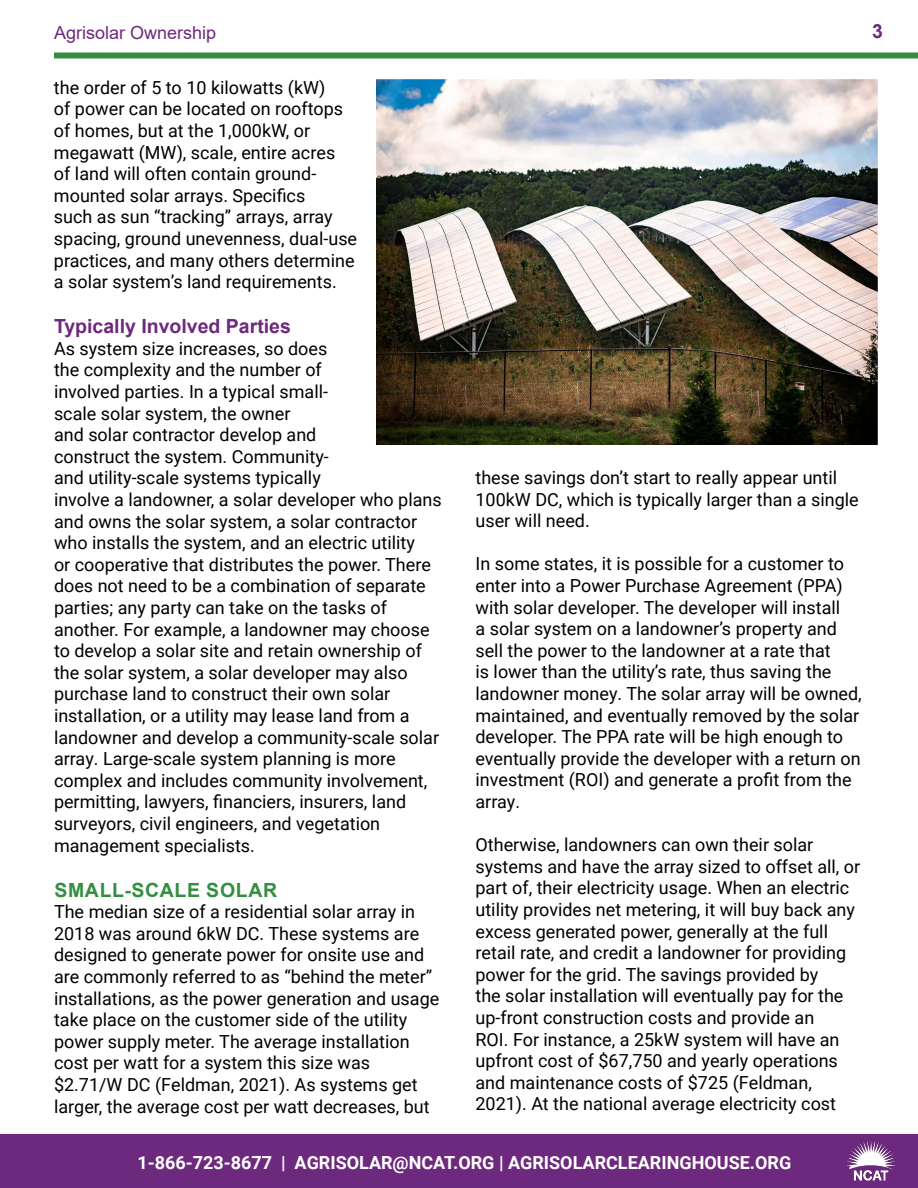
<style>
.page{position:relative;width:918px;height:1188px;background:#fff}
.page>*{position:absolute;margin:0;border:0;box-sizing:border-box;transform-origin:0 0}
.t1{font:700 19.5px "Arial";color:#6d297e}
.t2{font:700 19.5px "Arial";letter-spacing:.035em;color:#338e41}
.t3{font:18px/21.6px "Roboto";color:#000}
.t4{font:700 18px "Roboto";color:#fff}
.t5{font:18px "Arial";color:#6d297e}
</style>
<div class="page">
<div style="left:54px;top:52px;width:864px;height:6px;background:#338e41"></div>
<div style="left:0;top:1134px;width:918px;height:54px;background:#6d297e"></div>
<img style="left:848px;top:1142px;width:48px;height:39px">
<img style="left:376px;top:81px;width:501px;height:364px">
<p class="t5" style="left:54px;top:20px;width:164px">Agrisolar Ownership</p>
<p class="t3" style="left:54px;top:76px;width:305px">the order of 5 to 10 kilowatts (kW)<br>of power can be located on rooftops of homes, but at the 1,000kW, or megawatt (MW), scale, entire acres<br>of land will often contain ground&shy;mounted solar arrays. Specifics<br>such as sun “tracking” arrays, array spacing, ground unevenness, dual-use practices, and many others determine a solar system’s land requirements.</p>
<p class="t1" style="left:54px;top:313px;width:238px">Typically Involved Parties</p>
<p class="t3" style="left:54px;top:337px;width:389px">As system size increases, so does<br>the complexity and the number of<br>involved parties. In a typical small-<br>scale solar system, the owner<br>and solar contractor develop and<br>construct the system. Community-<br>and utility-scale systems typically<br>involve a landowner, a solar developer who plans and owns the solar system, a solar contractor who installs the system, and an electric utility<br>or cooperative that distributes the power. There does not need to be a combination of separate parties; any party can take on the tasks of another. For example, a landowner may choose to develop a solar site and retain ownership of the solar system, a solar developer may also purchase land to construct their own solar installation, or a utility may lease land from a landowner and develop a community-scale solar array. Large-scale system planning is more complex and includes community involvement, permitting, lawyers, financiers, insurers, land surveyors, civil engineers, and vegetation management specialists.</p>
<p class="t2" style="left:54px;top:876px;width:224px">SMALL-SCALE SOLAR</p>
<p class="t3" style="left:54px;top:900px;width:387px">The median size of a residential solar array in 2018 was around 6kW DC. These systems are designed to generate power for onsite use and are commonly referred to as “behind the meter” installations, as the power generation and usage take place on the customer side of the utility power supply meter. The average installation cost per watt for a system this size was $2.71/W DC (Feldman, 2021). As systems get larger, the average cost per watt decreases, but</p>
<p class="t1" style="left:872px;top:18px;width:12px">3</p>
<p class="t3" style="left:476px;top:466px;width:385px">these savings don’t start to really appear until<br>100kW DC, which is typically larger than a single user will need.</p>
<p class="t3" style="left:476px;top:553px;width:388px">In some states, it is possible for a customer to enter into a Power Purchase Agreement (PPA) with solar developer. The developer will install<br>a solar system on a landowner’s property and sell the power to the landowner at a rate that<br>is lower than the utility’s rate, thus saving the landowner money. The solar array will be owned, maintained, and eventually removed by the solar developer. The PPA rate will be high enough to eventually provide the developer with a return on investment (ROI) and generate a profit from the array.</p>
<p class="t3" style="left:476px;top:833px;width:386px">Otherwise, landowners can own their solar systems and have the array sized to offset all, or part of, their electricity usage. When an electric utility provides net metering, it will buy back any excess generated power, generally at the full retail rate, and credit a landowner for providing power for the grid. The savings provided by<br>the solar installation will eventually pay for the up-front construction costs and provide an<br>ROI. For instance, a 25kW system will have an upfront cost of $67,750 and yearly operations and maintenance costs of $725 (Feldman, 2021). At the national average electricity cost</p>
<p class="t4" style="left:138px;top:1150px;width:655px">1-866-723-8677 | AGRISOLAR@NCAT.ORG | AGRISOLARCLEARINGHOUSE.ORG</p>
</div>
